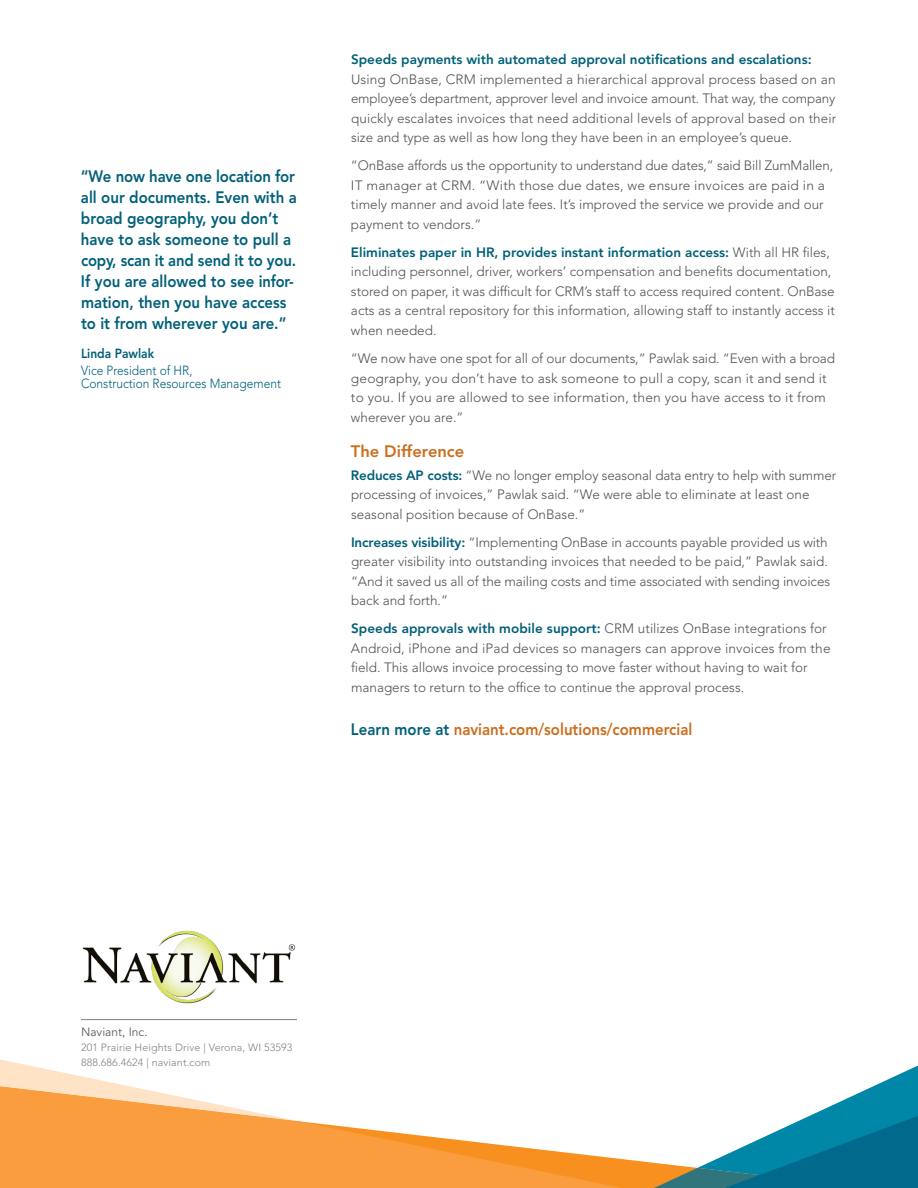
<style>
.page{position:relative;width:918px;height:1188px;background:#fff}
.page>*{position:absolute;margin:0;border:0;box-sizing:border-box;transform-origin:0 0}
.t1{font:800 16.5px/21px "Avenir LT Std";color:#006079;scale:.91 1}
.t2{font:800 16.5px "Avenir LT Std";color:#cb6d1d;scale:.91 1}
.t3{font:800 16.5px "Avenir LT Std";color:#cb6d1d}
.t4{font:300 13.5px/19.5px "Avenir LT Std";color:#505251}
.t5{font:800 13.5px "Avenir LT Std";color:#006079}
.t6{font:300 13.2px/13.5px "Avenir LT Std";color:#006079;scale:.91 1}
.t7{font:800 13.2px "Avenir LT Std";color:#006079;scale:.91 1}
.t8{font:12px "Avenir LT Std";color:#5d605d}
.t9{font:300 10.5px/15px "Avenir LT Std";letter-spacing:.01em;color:#7e837e}
.s1{font-weight:800;color:#006079}
.s2{color:#006079}
</style>
<div class="page">
<svg style="left:622px;top:1159px;width:32px;height:29px"></svg>
<svg style="left:0;top:1059px;width:127px;height:27px"></svg>
<svg style="left:0;top:1086px;width:622px;height:102px;fill:#f99d3e"></svg>
<svg style="left:654px;top:1066px;width:264px;height:122px"></svg>
<img style="left:82px;top:930px;width:214px;height:74px">
<hr style="left:81px;top:1019px;width:216px;height:1px;background:#7e837e">
<p class="t1" style="left:81px;top:165px;width:239px">“We now have one location for all our documents. Even with a broad geography, you don’t have to ask someone to pull a copy, scan it and send it to you.<br>If you are allowed to see infor&shy;mation, then you have access to it from wherever you are.”</p>
<p class="t7" style="left:81px;top:346px;width:82px">Linda Pawlak</p>
<p class="t6" style="left:81px;top:364px;width:221px">Vice President of HR,<br>Construction Resources Management</p>
<p class="t5" style="left:351px;top:52px;width:462px">Speeds payments with automated approval notifications and escalations:</p>
<p class="t4" style="left:351px;top:69px;width:487px;text-align:justify">Using OnBase, CRM implemented a hierarchical approval process based on an employee’s department, approver level and invoice amount. That way, the company quickly escalates invoices that need additional levels of approval based on their size and type as well as how long they have been in an employee’s queue.</p>
<p class="t4" style="left:351px;top:156px;width:484px">“OnBase affords us the opportunity to understand due dates,” said Bill ZumMallen, IT manager at CRM. “With those due dates, we ensure invoices are paid in a timely manner and avoid late fees. It’s improved the service we provide and our payment to vendors.”</p>
<p class="t4" style="left:351px;top:243px;width:485px"><span class="s1">Eliminates paper in HR, provides instant information access:</span> With all HR files, including personnel, driver, workers’ compensation and benefits documentation, stored on paper, it was difficult for CRM’s staff to access required content. OnBase acts as a central repository for this information, allowing staff to instantly access it when needed.</p>
<p class="t4" style="left:351px;top:349px;width:486px">“We now have one spot for all of our documents,” Pawlak said. “Even with a broad geography, you don’t have to ask someone to pull a copy, scan it and send it to you. If you are allowed to see information, then you have access to it from wherever you are.”</p>
<p class="t3" style="left:351px;top:441px;width:115px">The Difference</p>
<p class="t4" style="left:351px;top:465px;width:487px"><span class="s1">Reduces AP costs:</span> “We no longer employ seasonal data entry to help with summer processing of invoices,” Pawlak said. “We were able to eliminate at least one seasonal position because of OnBase.”</p>
<p class="t4" style="left:351px;top:532px;width:481px"><span class="s1">Increases visibility:</span> “Implementing OnBase in accounts payable provided us with greater visibility into outstanding invoices that needed to be paid,” Pawlak said. “And it saved us all of the mailing costs and time associated with sending invoices back and forth.”</p>
<p class="t4" style="left:351px;top:619px;width:481px"><span class="s1">Speeds approvals with mobile support:</span> CRM utilizes OnBase integrations for Android, iPhone and iPad devices so managers can approve invoices from the field. This allows invoice processing to move faster without having to wait for managers to return to the office to continue the approval process.</p>
<p class="t2" style="left:351px;top:719px;width:377px"><span class="s2">Learn more at</span> naviant.com/solutions/commercial</p>
<p class="t8" style="left:81px;top:1025px;width:68px">Naviant, Inc.</p>
<p class="t9" style="left:81px;top:1040px;width:213px">201 Prairie Heights Drive | Verona, WI 53593<br>888.686.4624 | naviant.com</p>
</div>
